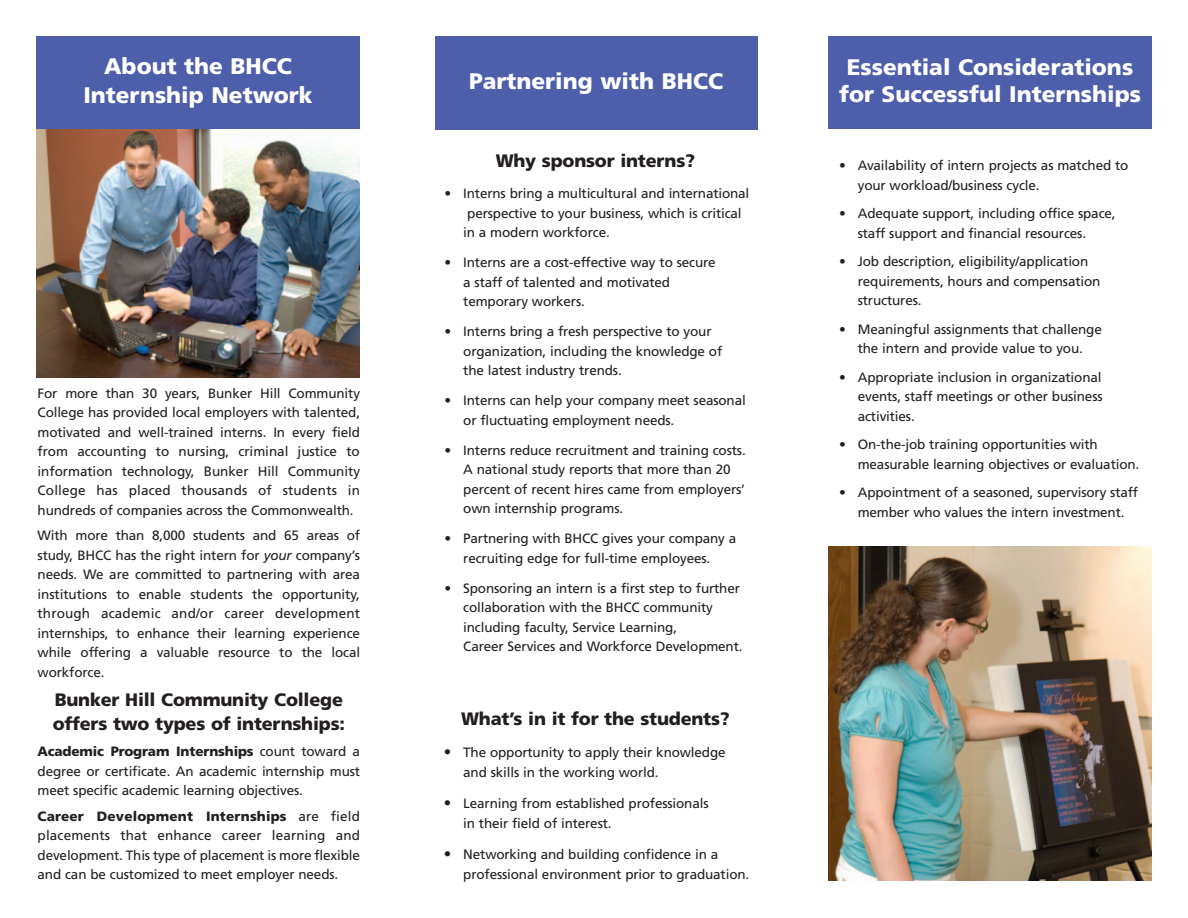
<style>
.page{position:relative;width:1188px;height:918px;background:#fff}
.page>*{position:absolute;margin:0;border:0;box-sizing:border-box;transform-origin:0 0}
.t1{font:900 22.5px/28.5px "Frutiger";color:#fff;text-align:center}
.t2{font:900 18px/24px "Frutiger";letter-spacing:-.01em;color:#231f20}
.t3{font:13.5px/19.5px "Frutiger";letter-spacing:-.01em;color:#231f20}
.s1{font-style:italic}
.s2{font-weight:900}
.s3{font-size:15px}
</style>
<div class="page">
<img style="left:36px;top:128px;width:324px;height:250px">
<div style="left:36px;top:36px;width:324px;height:92px;background:#4d5fab"></div>
<div style="left:828px;top:36px;width:324px;height:92px;background:#4d5fab"></div>
<div style="left:435px;top:36px;width:323px;height:94px;background:#4d5fab"></div>
<img style="left:828px;top:547px;width:324px;height:333px">
<h1 class="t1" style="left:83px;top:54px;width:231px">About the BHCC<br>Internship Network</h1>
<h1 class="t1" style="left:839px;top:55px;width:303px;line-height:27px">Essential Considerations for Successful Internships</h1>
<h1 class="t1" style="left:469px;top:69px;width:255px">Partnering with BHCC</h1>
<p class="t3" style="left:38px;top:384px;width:324px;text-align:justify">For more than 30 years, Bunker Hill Community College has provided local employers with talented, motivated and well-trained interns. In every field from accounting to nursing, criminal justice to information technology, Bunker Hill Community College has placed thousands of students in hundreds of companies across the Commonwealth.</p>
<p class="t3" style="left:38px;top:527px;width:324px;text-align:justify">With more than 8,000 students and 65 areas of study, BHCC has the right intern for <span class="s1">your</span> company’s needs. We are committed to partnering with area institutions to enable students the opportunity, through academic and/or career development internships, to enhance their learning experience while offering a valuable resource to the local workforce.</p>
<h2 class="t2" style="left:53px;top:689px;width:294px">Bunker Hill Community College offers two types of internships:</h2>
<p class="t3" style="left:38px;top:743px;width:324px;text-align:justify"><span class="s2">Academic Program Internships</span> count toward a degree or certificate. An academic internship must meet specific academic learning objectives.</p>
<p class="t3" style="left:38px;top:807px;width:324px;text-align:justify"><span class="s2">Career Development Internships</span> are field placements that enhance career learning and development. This type of placement is more flexible and can be customized to meet employer needs.</p>
<h2 class="t2" style="left:496px;top:150px;width:201px">Why sponsor interns?</h2>
<p class="t3" style="left:463px;top:185px;width:288px;text-indent:-19px">• Interns bring a multicultural and international perspective to your business, which is critical in a modern workforce.</p>
<p class="t3" style="left:463px;top:254px;width:254px;text-indent:-19px">• Interns are a cost-effective way to secure a staff of talented and motivated temporary workers.</p>
<p class="t3" style="left:463px;top:323px;width:261px;text-indent:-19px">• Interns bring a fresh perspective to your organization, including the knowledge of the latest industry trends.</p>
<p class="t3" style="left:463px;top:392px;width:284px;text-indent:-19px">• Interns can help your company meet seasonal or fluctuating employment needs.</p>
<p class="t3" style="left:463px;top:441px;width:284px;text-indent:-19px">• Interns reduce recruitment and training costs.<br>A national study reports that more than 20 percent of recent hires came from employers’ own internship programs.</p>
<p class="t3" style="left:445px;top:530px;width:293px;text-align:center">• Partnering with BHCC gives your company a recruiting edge for full-time employees.</p>
<p class="t3" style="left:463px;top:579px;width:281px;text-indent:-19px">• Sponsoring an intern is a first step to further collaboration with the BHCC community including faculty, Service Learning,<br>Career Services and Workforce Development.</p>
<h2 class="t2" style="left:461px;top:708px;width:270px">What’s in it for the students?</h2>
<p class="t3" style="left:463px;top:744px;width:264px;text-indent:-20px"><span class="s3">•</span> The opportunity to apply their knowledge and skills in the working world.</p>
<p class="t3" style="left:463px;top:795px;width:247px;text-indent:-20px"><span class="s3">•</span> Learning from established professionals in their field of interest.</p>
<p class="t3" style="left:463px;top:846px;width:288px;text-indent:-20px"><span class="s3">•</span> Networking and building confidence in a professional environment prior to graduation.</p>
<p class="t3" style="left:858px;top:157px;width:272px;text-indent:-19px">• Availability of intern projects as matched to your workload/business cycle.</p>
<p class="t3" style="left:858px;top:205px;width:259px;text-indent:-19px">• Adequate support, including office space, staff support and financial resources.</p>
<p class="t3" style="left:858px;top:253px;width:244px;text-indent:-19px">• Job description, eligibility/application requirements, hours and compensation structures.</p>
<p class="t3" style="left:839px;top:321px;width:264px;text-align:center">• Meaningful assignments that challenge the intern and provide value to you.</p>
<p class="t3" style="left:858px;top:369px;width:246px;text-align:justify;text-indent:-19px">• Appropriate inclusion in organizational events, staff meetings or other business activities.</p>
<p class="t3" style="left:858px;top:436px;width:283px;text-indent:-19px">• On-the-job training opportunities with measurable learning objectives or evaluation.</p>
<p class="t3" style="left:839px;top:484px;width:300px;text-align:center">• Appointment of a seasoned, supervisory staff member who values the intern investment.</p>
</div>
